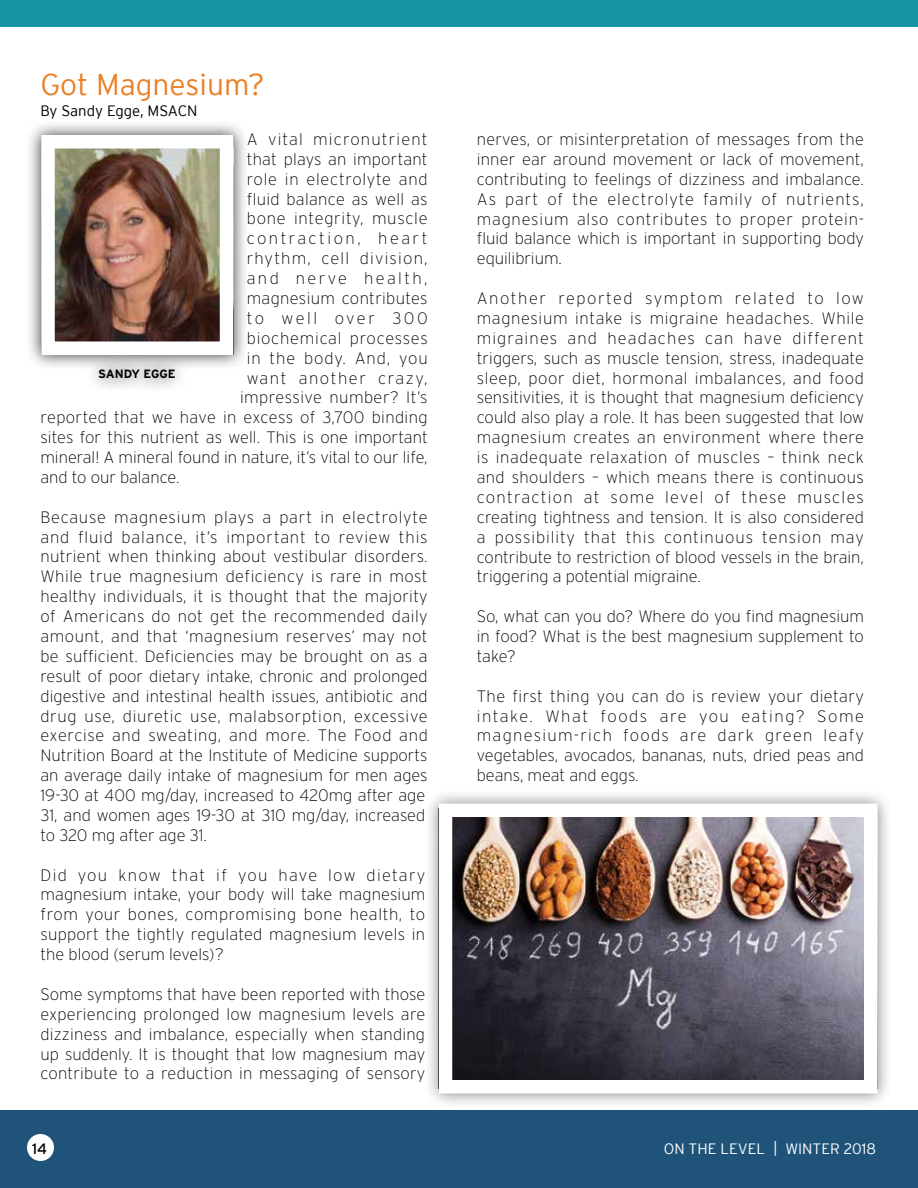
<style>
.page{position:relative;width:918px;height:1188px;background:#fff}
.page>*{position:absolute;margin:0;border:0;box-sizing:border-box;transform-origin:0 0}
.t1{font:300 30px "Interstate";color:#ea8025}
.t2{font:200 16.5px/20px "Interstate";letter-spacing:.015em;color:#000;text-align:justify}
.t3{font:200 16.5px "Interstate";letter-spacing:.045em;color:#000}
.t4{font:200 16.5px "Interstate";letter-spacing:.075em;color:#000}
.t5{font:200 16.5px "Interstate";letter-spacing:.07em;color:#000}
.t6{font:200 16.5px "Interstate";letter-spacing:.15em;color:#000}
.t7{font:200 16.5px "Interstate";letter-spacing:.055em;color:#000}
.t8{font:200 16.5px "Interstate";letter-spacing:.095em;color:#000}
.t9{font:200 16.5px "Interstate";letter-spacing:.145em;color:#000}
.t10{font:200 16.5px "Interstate";letter-spacing:.14em;color:#000}
.t11{font:300 15px "Interstate";color:#fff}
.t12{font:300 15px "Interstate";color:#000}
.t13{font:15px "Interstate";color:#000}
.t14{font:700 12px "Interstate";color:#000}
</style>
<div class="page">
<div style="left:0;top:0;width:918px;height:27px;background:#1696a4"></div>
<div style="left:0;top:1110px;width:918px;height:78px;background:#1f5379"></div>
<div style="left:27px;top:1134px;width:27px;height:27px;background:#fff;border-radius:50%"></div>
<div style="left:423px;top:788px;width:470px;height:320px;background:#000;opacity:.5"></div>
<img style="left:454px;top:819px;width:409px;height:260px">
<div style="left:439px;top:804px;width:439px;height:290px;border:14px solid #fff"></div>
<div style="left:26px;top:120px;width:223px;height:273px;background:#000;opacity:.75"></div>
<img style="left:56px;top:150px;width:162px;height:190px">
<div style="left:41px;top:135px;width:192px;height:220px;border:14px solid #fff"></div>
<h1 class="t1" style="left:40px;top:67px;width:226px">Got Magnesium?</h1>
<p class="t12" style="left:40px;top:102px;width:159px">By Sandy Egge, MSACN</p>
<p class="t5" style="left:247px;top:130px;width:182px">A vital micronutrient</p>
<p class="t2" style="left:247px;top:149px;width:182px">that plays an important</p>
<p class="t3" style="left:247px;top:170px;width:182px">role in electrolyte and</p>
<p class="t2" style="left:247px;top:189px;width:182px">fluid balance as well as</p>
<p class="t3" style="left:247px;top:210px;width:182px">bone integrity, muscle</p>
<p class="t6" style="left:247px;top:230px;width:182px">contraction, heart</p>
<p class="t4" style="left:247px;top:249px;width:182px">rhythm, cell division,</p>
<p class="t9" style="left:247px;top:269px;width:182px">and nerve health,</p>
<p class="t2" style="left:247px;top:288px;width:182px">magnesium contributes</p>
<p class="t10" style="left:247px;top:309px;width:182px">to well over 300</p>
<p class="t3" style="left:247px;top:329px;width:182px">biochemical processes</p>
<p class="t7" style="left:247px;top:349px;width:182px">in the body. And, you</p>
<p class="t8" style="left:247px;top:369px;width:182px">want another crazy,</p>
<p class="t2" style="left:240px;top:388px;width:189px">impressive number? It’s</p>
<p class="t2" style="left:40px;top:408px;width:389px">reported that we have in excess of 3,700 binding</p>
<p class="t2" style="left:40px;top:427px;width:389px">sites for this nutrient as well. This is one important</p>
<p class="t2" style="left:40px;top:447px;width:389px">mineral! A mineral found in nature, it’s vital to our life,</p>
<p class="t2" style="left:40px;top:467px;width:141px">and to our balance.</p>
<p class="t2" style="left:40px;top:507px;width:389px;text-align:left">Because magnesium plays a part in electrolyte and fluid balance, it’s important to review this nutrient when thinking about vestibular disorders.<br>While true magnesium deficiency is rare in most healthy individuals, it is thought that the majority of Americans do not get the recommended daily amount, and that ‘magnesium reserves’ may not be sufficient. Deficiencies may be brought on as a result of poor dietary intake, chronic and prolonged digestive and intestinal health issues, antibiotic and drug use, diuretic use, malabsorption, excessive exercise and sweating, and more. The Food and Nutrition Board at the Institute of Medicine supports an average daily intake of magnesium for men ages 19-30 at 400 mg/day, increased to 420mg after age 31, and women ages 19-30 at 310 mg/day, increased to 320 mg after age 31.</p>
<p class="t2" style="left:40px;top:865px;width:386px">Did you know that if you have low dietary magnesium intake, your body will take magnesium from your bones, compromising bone health, to support the tightly regulated magnesium levels in the blood (serum levels)?</p>
<p class="t2" style="left:40px;top:984px;width:386px">Some symptoms that have been reported with those experiencing prolonged low magnesium levels are dizziness and imbalance, especially when standing up suddenly. It is thought that low magnesium may contribute to a reduction in messaging of sensory</p>
<p class="t14" style="left:98px;top:367px;width:79px">SANDY EGGE</p>
<p class="t2" style="left:477px;top:129px;width:389px">nerves, or misinterpretation of messages from the inner ear around movement or lack of movement, contributing to feelings of dizziness and imbalance.<br>As part of the electrolyte family of nutrients, magnesium also contributes to proper protein&shy;fluid balance which is important in supporting body equilibrium.</p>
<p class="t2" style="left:477px;top:288px;width:389px">Another reported symptom related to low magnesium intake is migraine headaches. While migraines and headaches can have different triggers, such as muscle tension, stress, inadequate sleep, poor diet, hormonal imbalances, and food sensitivities, it is thought that magnesium deficiency could also play a role. It has been suggested that low magnesium creates an environment where there is inadequate relaxation of muscles – think neck and shoulders – which means there is continuous contraction at some level of these muscles creating tightness and tension. It is also considered a possibility that this continuous tension may contribute to restriction of blood vessels in the brain, triggering a potential migraine.</p>
<p class="t2" style="left:477px;top:606px;width:389px">So, what can you do? Where do you find magnesium in food? What is the best magnesium supplement to take?</p>
<p class="t2" style="left:477px;top:686px;width:389px">The first thing you can do is review your dietary intake. What foods are you eating? Some magnesium-rich foods are dark green leafy vegetables, avocados, bananas, nuts, dried peas and beans, meat and eggs.</p>
<p class="t13" style="left:32px;top:1141px;width:17px">14</p>
<p class="t11" style="left:664px;top:1141px;width:214px">ON THE LEVEL | WINTER 2018</p>
</div>
